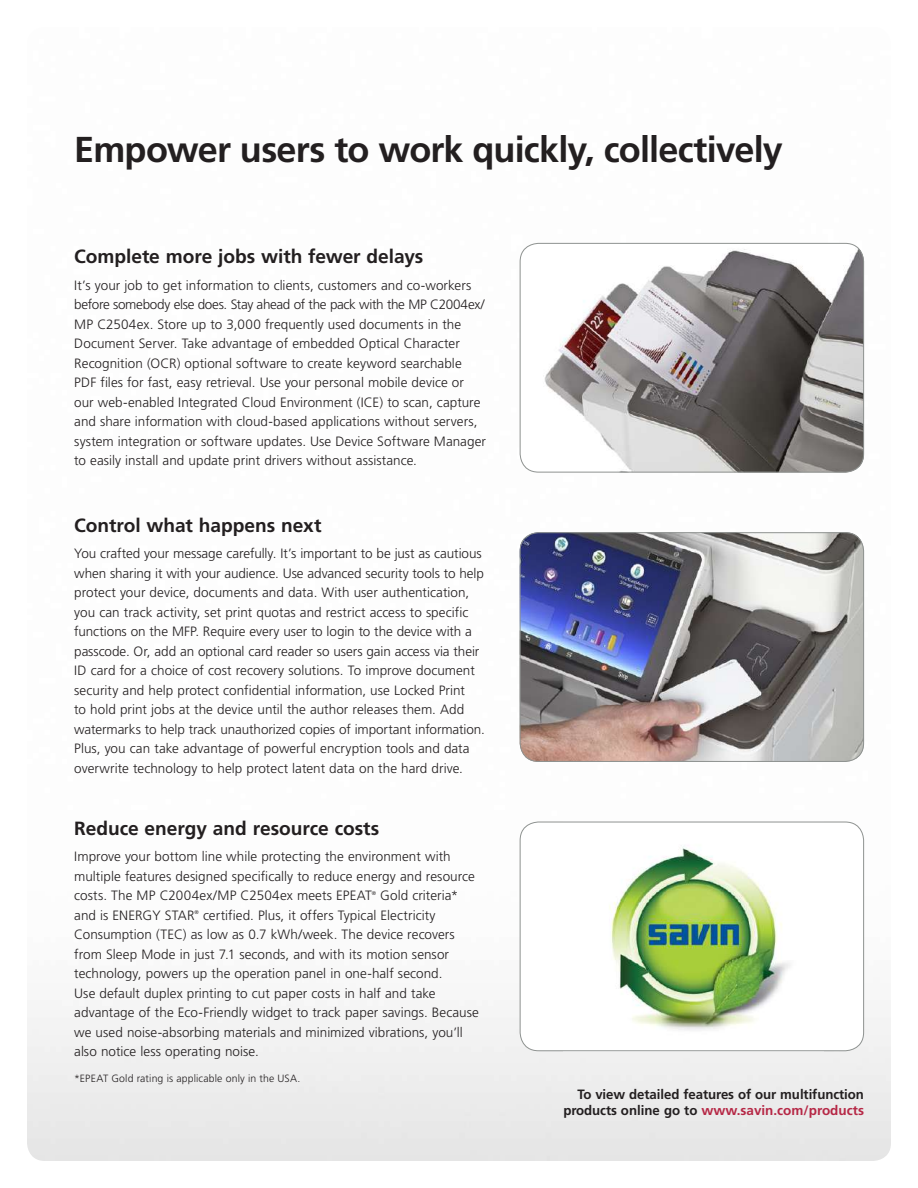
<style>
.page{position:relative;width:918px;height:1188px;background:#fff}
.page>*{position:absolute;margin:0;border:0;box-sizing:border-box;transform-origin:0 0}
.t1{font:700 36px "Frutiger LT Std";letter-spacing:-.02em;color:#231f20}
.t2{font:700 19.2px "Frutiger LT Std";letter-spacing:-.005em;color:#231f20}
.t3{font:300 13.5px/19.5px "Frutiger LT Std";color:#231f20}
.t4{font:700 13.5px/16.5px "Frutiger LT Std";letter-spacing:-.005em;color:#231f20;text-align:right}
.t5{font:300 10.5px "Frutiger LT Std";letter-spacing:.015em;color:#231f20}
.t6{font:300 5.4px "Frutiger LT Std";color:#231f20}
.s1{color:#b62846}
</style>
<div class="page">
<img style="left:609px;top:846px;width:181px;height:184px">
<div style="left:520px;top:822px;width:344px;height:229px;border:1px solid #8e9290;border-radius:19px"></div>
<img style="left:526px;top:243px;width:338px;height:229px">
<div style="left:520px;top:243px;width:344px;height:229px;border:1px solid #8e9290;border-radius:19px"></div>
<img style="left:520px;top:532px;width:344px;height:230px">
<div style="left:520px;top:532px;width:344px;height:230px;border:1px solid #8e9290;border-radius:19px"></div>
<h1 class="t1" style="left:74px;top:128px;width:710px">Empower users to work quickly, collectively</h1>
<h2 class="t2" style="left:74px;top:245px;width:351px">Complete more jobs with fewer delays</h2>
<p class="t3" style="left:74px;top:276px;width:413px">It’s your job to get information to clients, customers and co-workers before somebody else does. Stay ahead of the pack with the MP C2004ex/ MP C2504ex. Store up to 3,000 frequently used documents in the Document Server. Take advantage of embedded Optical Character Recognition (OCR) optional software to create keyword searchable PDF files for fast, easy retrieval. Use your personal mobile device or our web-enabled Integrated Cloud Environment (ICE) to scan, capture and share information with cloud-based applications without servers, system integration or software updates. Use Device Software Manager to easily install and update print drivers without assistance.</p>
<h2 class="t2" style="left:74px;top:514px;width:249px">Control what happens next</h2>
<p class="t3" style="left:74px;top:544px;width:412px">You crafted your message carefully. It’s important to be just as cautious when sharing it with your audience. Use advanced security tools to help protect your device, documents and data. With user authentication, you can track activity, set print quotas and restrict access to specific functions on the MFP. Require every user to login to the device with a passcode. Or, add an optional card reader so users gain access via their ID card for a choice of cost recovery solutions. To improve document security and help protect confidential information, use Locked Print<br>to hold print jobs at the device until the author releases them. Add watermarks to help track unauthorized copies of important information.<br>Plus, you can take advantage of powerful encryption tools and data overwrite technology to help protect latent data on the hard drive.</p>
<h2 class="t2" style="left:74px;top:817px;width:307px">Reduce energy and resource costs</h2>
<p class="t3" style="left:74px;top:847px;width:402px">Improve your bottom line while protecting the environment with multiple features designed specifically to reduce energy and resource costs. The MP C2004ex/MP C2504ex meets EPEAT</p>
<p class="t6" style="left:372px;top:890px;width:6px">®</p>
<p class="t3" style="left:380px;top:886px;width:80px">Gold criteria*</p>
<p class="t3" style="left:74px;top:906px;width:406px;text-indent:129px">certified. Plus, it offers Typical Electricity Consumption (TEC) as low as 0.7 kWh/week. The device recovers from Sleep Mode in just 7.1 seconds, and with its motion sensor technology, powers up the operation panel in one-half second.<br>Use default duplex printing to cut paper costs in half and take advantage of the Eco-Friendly widget to track paper savings. Because we used noise-absorbing materials and minimized vibrations, you’ll also notice less operating noise.</p>
<p class="t5" style="left:74px;top:1073px;width:228px">*EPEAT Gold rating is applicable only in the USA.</p>
<p class="t3" style="left:74px;top:906px;width:122px">and is ENERGY STAR</p>
<p class="t6" style="left:195px;top:909px;width:6px">®</p>
<p class="t4" style="left:563px;top:1086px;width:302px">To view detailed features of our multifunction products online go to <span class="s1">www.savin.com/products</span></p>
</div>
